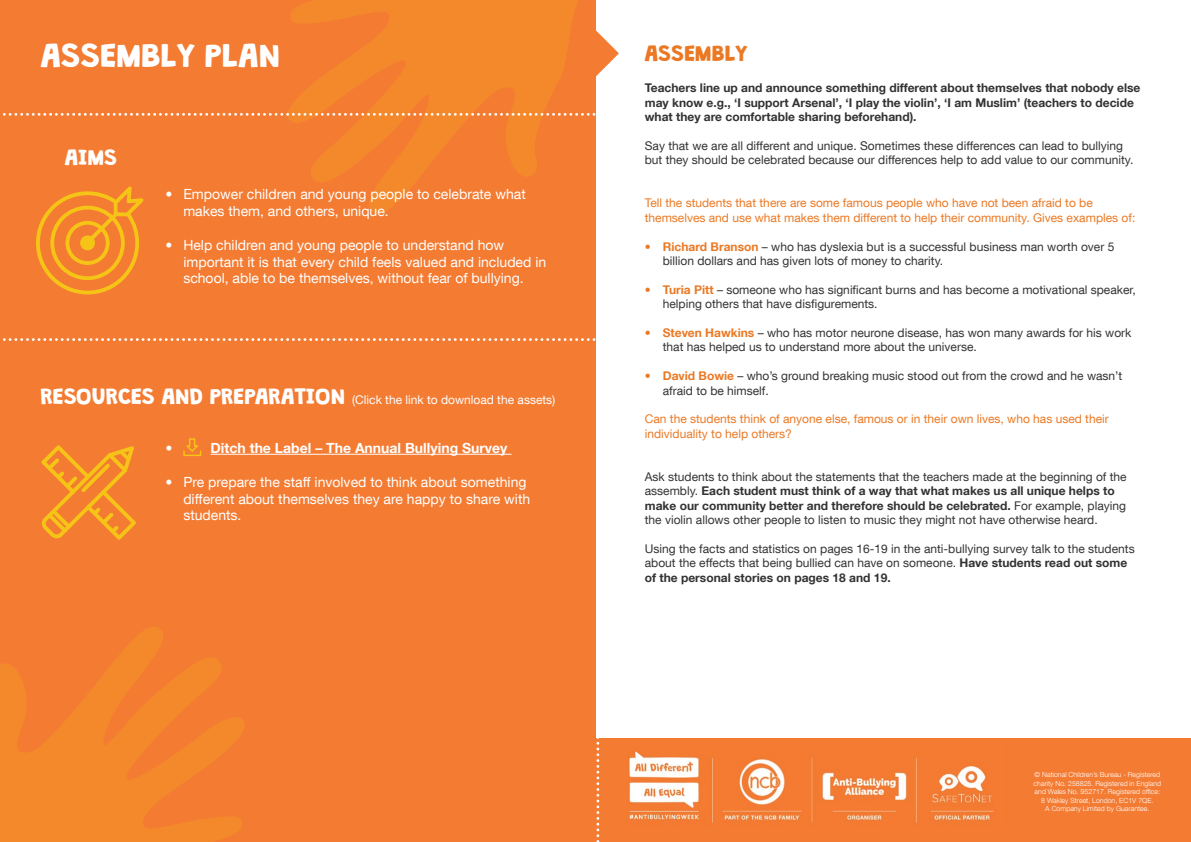
<style>
.page{position:relative;width:1191px;height:842px;background:#fff}
.page>*{position:absolute;margin:0;border:0;box-sizing:border-box;transform-origin:0 0}
.t1{font:30px "Grandstander Classic";color:#fff}
.t2{font:20px "Grandstander Classic";color:#eb7924}
.t3{font:20px "Grandstander Classic";color:#fff}
.t4{font:14px/16.8px "Helvetica Neue LT Com";color:#fff}
.t5{font:700 14px "Helvetica Neue LT Com";color:#fff}
.t6{font:12px/14.4px "Helvetica Neue LT Com";color:#333}
.t7{font:12px/14.4px "Helvetica Neue LT Com";color:#eb7924}
.t8{font:700 12px/14.4px "Helvetica Neue LT Com";color:#333}
.t9{font:12px "Helvetica Neue LT Com";color:#fff}
.t10{font:300 7px/8.4px "Helvetica Neue LT Com";color:#fff;text-align:center}
.s1{font-family:"Grandstander Classic";font-size:20px}
.s2{font-weight:700;color:#eb7924}
.s3{font-weight:700}
</style>
<div class="page">
<div style="left:0;top:0;width:595px;height:842px;background:#f47b32"></div>
<svg style="left:0;top:627px;width:245px;height:215px;fill:#f4892c"></svg>
<svg style="left:288px;top:0;width:331px;height:221px"></svg>
<hr style="left:211px;top:454px;width:300px;height:1px;background:#fff">
<svg style="left:3px;top:113px;width:615px;height:3px"></svg>
<svg style="left:3px;top:338px;width:593px;height:3px"></svg>
<svg style="left:36px;top:186px;width:108px;height:108px"></svg>
<svg style="left:41px;top:445px;width:95px;height:95px"></svg>
<div style="left:595px;top:739px;width:596px;height:103px;background:#f47b32"></div>
<img style="left:629px;top:751px;width:365px;height:72px">
<svg style="left:596px;top:738px;width:3px;height:104px"></svg>
<svg style="left:183px;top:438px;width:18px;height:18px"></svg>
<h1 class="t1" style="left:41px;top:31px;width:242px">ASSEMBLY PLAN</h1>
<h2 class="t3" style="left:65px;top:141px;width:54px">AIMS</h2>
<p class="t4" style="left:183px;top:186px;width:344px;text-indent:-18px">• Empower children and young people to celebrate what makes them, and others, unique.</p>
<p class="t4" style="left:183px;top:236px;width:364px;text-indent:-18px">• Help children and young people to understand how important it is that every child feels valued and included in school, able to be themselves, without fear of bullying.</p>
<p class="t9" style="left:41px;top:393px;width:516px"><span class="s1">RESOURCES AND PREPARATION</span> (Click the link to download the assets)</p>
<p class="t5" style="left:165px;top:439px;width:9px">•</p>
<p class="t5" style="left:211px;top:439px;width:298px">Ditch the Label – The Annual Bullying Survey</p>
<p class="t4" style="left:183px;top:473px;width:348px;text-indent:-18px">• Pre prepare the staff involved to think about something different about themselves they are happy to share with students.</p>
<h2 class="t2" style="left:645px;top:37px;width:105px">ASSEMBLY</h2>
<p class="t8" style="left:645px;top:80px;width:497px">Teachers line up and announce something different about themselves that nobody else may know e.g., ‘I support Arsenal’, ‘I play the violin’, ‘I am Muslim’ (teachers to decide what they are comfortable sharing beforehand).</p>
<p class="t6" style="left:645px;top:138px;width:490px">Say that we are all different and unique. Sometimes these differences can lead to bullying but they should be celebrated because our differences help to add value to our community.</p>
<p class="t7" style="left:645px;top:196px;width:492px">Tell the students that there are some famous people who have not been afraid to be themselves and use what makes them different to help their community. Gives examples of:</p>
<p class="t6" style="left:663px;top:239px;width:453px;text-indent:-18px"><span class="s2">• Richard Branson</span> – who has dyslexia but is a successful business man worth over 5 billion dollars and has given lots of money to charity.</p>
<p class="t6" style="left:663px;top:282px;width:474px;text-indent:-18px"><span class="s2">• Turia Pitt</span> – someone who has significant burns and has become a motivational speaker, helping others that have disfigurements.</p>
<p class="t6" style="left:663px;top:325px;width:470px;text-indent:-18px"><span class="s2">• Steven Hawkins</span> – who has motor neurone disease, has won many awards for his work that has helped us to understand more about the universe.</p>
<p class="t6" style="left:663px;top:368px;width:461px;text-indent:-18px"><span class="s2">• David Bowie</span> – who’s ground breaking music stood out from the crowd and he wasn’t afraid to be himself.</p>
<p class="t7" style="left:645px;top:412px;width:465px">Can the students think of anyone else, famous or in their own lives, who has used their individuality to help others?</p>
<p class="t6" style="left:645px;top:469px;width:483px">Ask students to think about the statements that the teachers made at the beginning of the assembly. <span class="s3">Each student must think of a way that what makes us all unique helps to make our community better and therefore should be celebrated.</span> For example, playing the violin allows other people to listen to music they might not have otherwise heard.</p>
<p class="t6" style="left:645px;top:541px;width:491px">Using the facts and statistics on pages 16-19 in the anti-bullying survey talk to the students about the effects that being bullied can have on someone. <span class="s3">Have students read out some of the personal stories on pages 18 and 19.</span></p>
<p class="t10" style="left:1033px;top:771px;width:129px">© National Children’s Bureau - Registered charity No. 258825. Registered in England and Wales No. 952717. Registered office:<br>8 Wakley Street, London, EC1V 7QE.<br>A Company Limited by Guarantee.</p>
</div>
